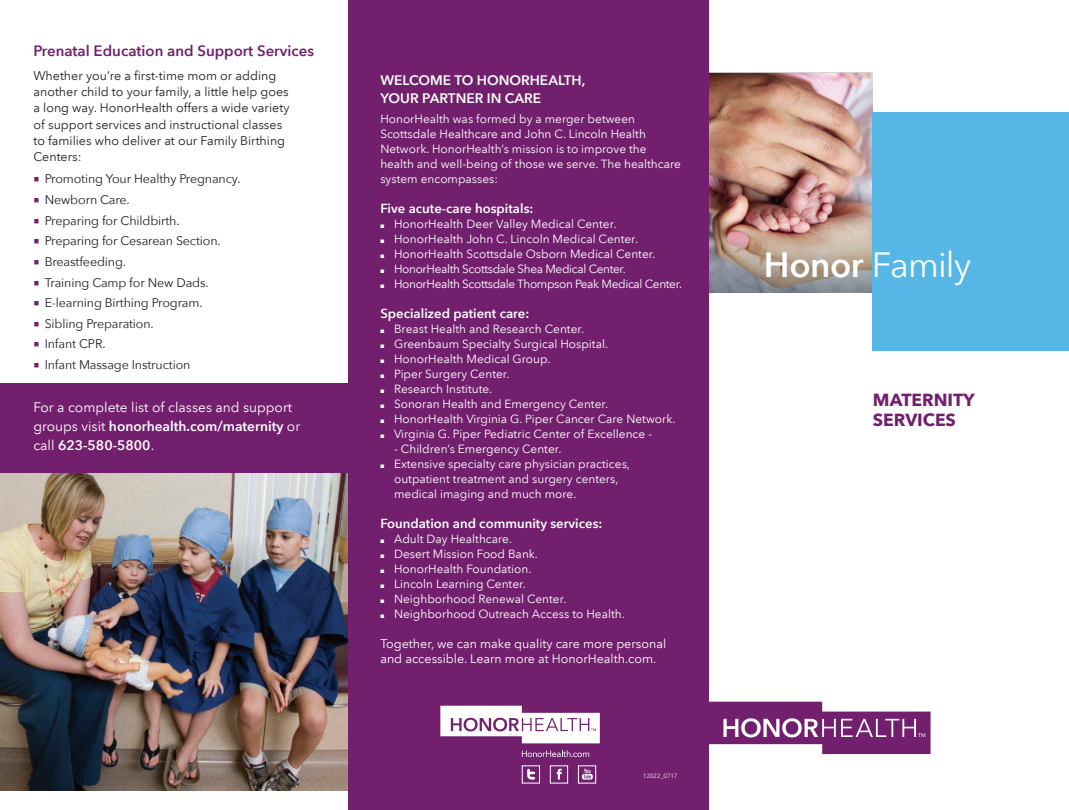
<style>
.page{position:relative;width:1069px;height:810px;background:#fff}
.page>*{position:absolute;margin:0;border:0;box-sizing:border-box;transform-origin:0 0}
.t1{font:35px "Avenir Next";letter-spacing:-.025em;color:#fff}
.t2{font:700 17.5px/20px "Avenir Next";color:#72206d}
.t3{font:600 15px "Avenir Next LT Pro";color:#72206d}
.t4{font:13.75px/18.6px "Avenir Next LT Pro";color:#fff}
.t5{font:600 13.75px/17.5px "Avenir Next LT Pro";color:#fff}
.t6{font:600 13.12px "Avenir Next LT Pro";color:#fff}
.t7{font:12.5px "Avenir Next";letter-spacing:-.01em;color:#231f20}
.t8{font:12.5px/16.2px "Avenir Next LT Pro";color:#231f20}
.t9{font:12.5px/15px "Avenir Next LT Pro";color:#fff}
.t10{font:11.88px/15px "Avenir Next LT Pro";color:#fff}
.t11{font:11.88px "Avenir Next LT Pro";letter-spacing:-.03em;color:#fff}
.t12{font:300 6.25px "Frutiger LT Std";letter-spacing:-.005em;color:#fff}
.s1{font-family:"Minion Pro";font-size:15px;color:#72206d}
.s2{font-weight:600}
</style>
<div class="page">
<div style="left:0;top:383px;width:349px;height:90px;background:#72206d"></div>
<img style="left:0;top:473px;width:349px;height:318px">
<img style="left:709px;top:73px;width:164px;height:146px">
<img style="left:709px;top:219px;width:164px;height:74px">
<svg style="left:709px;top:702px;width:221px;height:52px"></svg>
<div style="left:349px;top:0;width:360px;height:810px;background:#72206d"></div>
<div style="left:873px;top:112px;width:196px;height:238px;background:#56b7e7"></div>
<svg style="left:440px;top:706px;width:160px;height:37px"></svg>
<svg style="left:522px;top:750px;width:67px;height:7px"></svg>
<div style="left:522px;top:765px;width:18px;height:18px;border:1px solid #fff"></div>
<svg style="left:527px;top:769px;width:8px;height:11px"></svg>
<div style="left:550px;top:765px;width:18px;height:18px;border:1px solid #fff"></div>
<svg style="left:557px;top:769px;width:5px;height:11px"></svg>
<div style="left:578px;top:765px;width:18px;height:18px;border:1px solid #fff"></div>
<svg style="left:582px;top:769px;width:11px;height:11px"></svg>
<p class="t3" style="left:33px;top:42px;width:282px">Prenatal Education and Support Services</p>
<p class="t8" style="left:33px;top:67px;width:257px">Whether you’re a first-time mom or adding another child to your family, a little help goes a long way. HonorHealth offers a wide variety of support services and instructional classes to families who deliver at our Family Birthing Centers:</p>
<p class="t7" style="left:33px;top:172px;width:209px"><span class="s1">■</span> Promoting Your Healthy Pregnancy.</p>
<p class="t7" style="left:33px;top:192px;width:98px"><span class="s1">■</span> Newborn Care.</p>
<p class="t7" style="left:33px;top:213px;width:148px"><span class="s1">■</span> Preparing for Childbirth.</p>
<p class="t7" style="left:33px;top:234px;width:189px"><span class="s1">■</span> Preparing for Cesarean Section.</p>
<p class="t7" style="left:33px;top:254px;width:94px"><span class="s1">■</span> Breastfeeding.</p>
<p class="t7" style="left:33px;top:275px;width:177px"><span class="s1">■</span> Training Camp for New Dads.</p>
<p class="t7" style="left:33px;top:295px;width:171px"><span class="s1">■</span> E-learning Birthing Program.</p>
<p class="t7" style="left:33px;top:316px;width:122px"><span class="s1">■</span> Sibling Preparation.</p>
<p class="t7" style="left:33px;top:337px;width:74px"><span class="s1">■</span> Infant CPR.</p>
<p class="t7" style="left:33px;top:357px;width:159px"><span class="s1">■</span> Infant Massage Instruction</p>
<p class="t4" style="left:33px;top:398px;width:268px">For a complete list of classes and support groups visit <span class="s2">honorhealth.com/maternity</span> or call <span class="s2">623-580-5800</span>.</p>
<p class="t5" style="left:380px;top:71px;width:206px">WELCOME TO HONORHEALTH,<br>YOUR PARTNER IN CARE</p>
<p class="t10" style="left:380px;top:111px;width:302px">HonorHealth was formed by a merger between Scottsdale Healthcare and John C. Lincoln Health Network. HonorHealth’s mission is to improve the health and well-being of those we serve. The healthcare system encompasses:</p>
<p class="t6" style="left:380px;top:200px;width:155px">Five acute-care hospitals:</p>
<p class="t10" style="left:380px;top:216px;width:238px">■ HonorHealth Deer Valley Medical Center.</p>
<p class="t10" style="left:380px;top:231px;width:259px">■ HonorHealth John C. Lincoln Medical Center.</p>
<p class="t10" style="left:380px;top:246px;width:277px">■ HonorHealth Scottsdale Osborn Medical Center.</p>
<p class="t11" style="left:380px;top:261px;width:247px">■ HonorHealth Scottsdale Shea Medical Center.</p>
<p class="t11" style="left:380px;top:276px;width:303px">■ HonorHealth Scottsdale Thompson Peak Medical Center.</p>
<p class="t6" style="left:380px;top:305px;width:150px">Specialized patient care:</p>
<p class="t10" style="left:380px;top:321px;width:205px">■ Breast Health and Research Center.</p>
<p class="t10" style="left:380px;top:336px;width:229px">■ Greenbaum Specialty Surgical Hospital.</p>
<p class="t10" style="left:380px;top:351px;width:172px">■ HonorHealth Medical Group.</p>
<p class="t10" style="left:380px;top:366px;width:131px">■ Piper Surgery Center.</p>
<p class="t10" style="left:380px;top:381px;width:114px">■ Research Institute.</p>
<p class="t10" style="left:380px;top:396px;width:229px">■ Sonoran Health and Emergency Center.</p>
<p class="t10" style="left:380px;top:411px;width:297px">■ HonorHealth Virginia G. Piper Cancer Care Network.</p>
<p class="t10" style="left:380px;top:426px;width:273px">■ Virginia G. Piper Pediatric Center of Excellence -</p>
<p class="t10" style="left:394px;top:441px;width:169px">- Children’s Emergency Center.</p>
<p class="t10" style="left:394px;top:456px;width:237px;text-indent:-14px">■ Extensive specialty care physician practices, outpatient treatment and surgery centers, medical imaging and much more.</p>
<p class="t6" style="left:380px;top:515px;width:224px">Foundation and community services:</p>
<p class="t10" style="left:380px;top:531px;width:133px">■ Adult Day Healthcare.</p>
<p class="t10" style="left:380px;top:546px;width:159px">■ Desert Mission Food Bank.</p>
<p class="t10" style="left:380px;top:561px;width:153px">■ HonorHealth Foundation.</p>
<p class="t10" style="left:380px;top:576px;width:147px">■ Lincoln Learning Center.</p>
<p class="t10" style="left:380px;top:591px;width:188px">■ Neighborhood Renewal Center.</p>
<p class="t10" style="left:380px;top:606px;width:246px">■ Neighborhood Outreach Access to Health.</p>
<p class="t9" style="left:380px;top:636px;width:287px">Together, we can make quality care more personal and accessible. Learn more at HonorHealth.com.</p>
<p class="t12" style="left:643px;top:772px;width:36px">12022_0717</p>
<h1 class="t1" style="left:764px;top:244px;width:209px"><span class="s2">Honor</span> Family</h1>
<h2 class="t2" style="left:873px;top:390px;width:103px">MATERNITY<br>SERVICES</h2>
</div>
